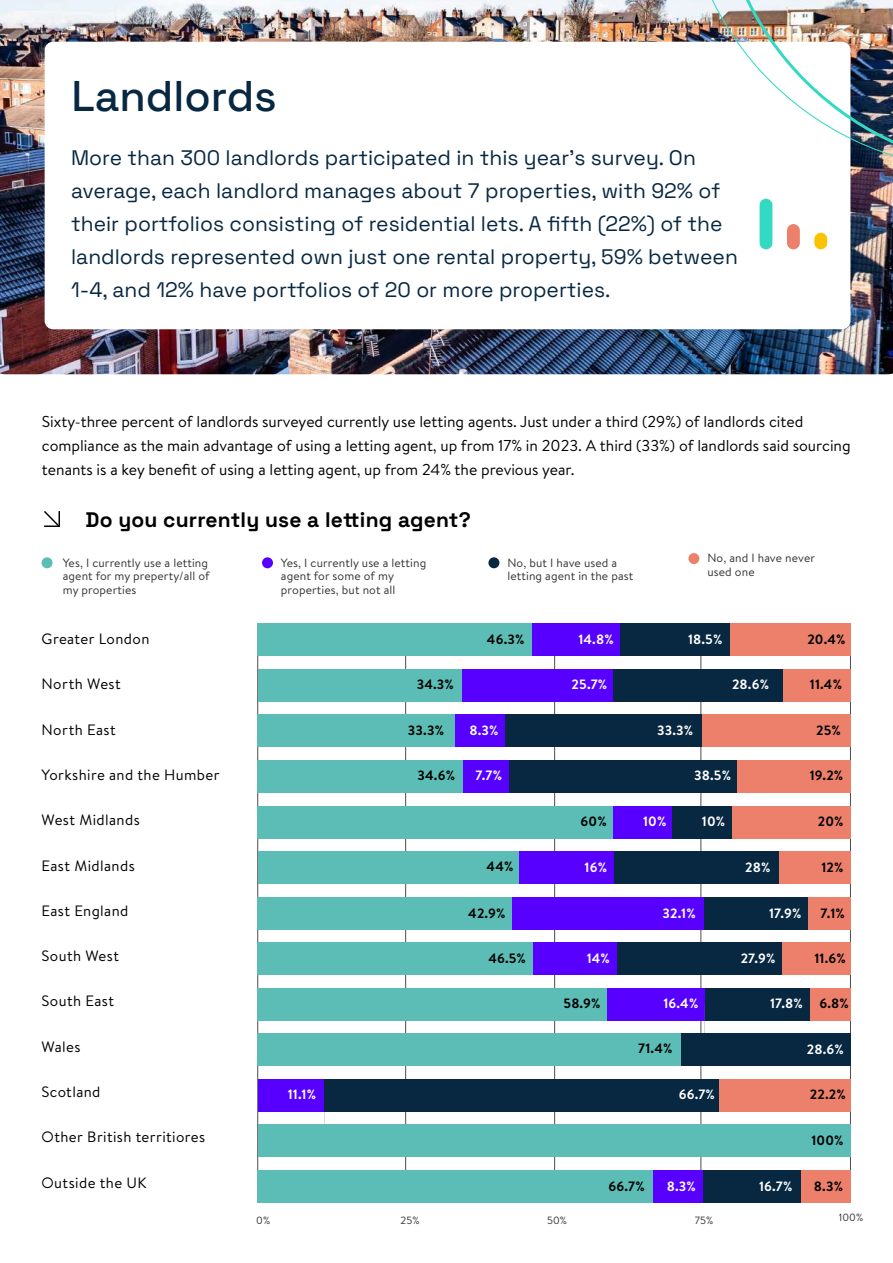
<style>
.page{position:relative;width:893px;height:1263px;background:#fff}
.page>*{position:absolute;margin:0;border:0;box-sizing:border-box;transform-origin:0 0}
.t1{font:300 42.9px "Space Grotesk";color:#082842}
.t2{font:300 21px/33px "Space Grotesk";color:#082842}
.t3{font:300 21px "Space Grotesk";letter-spacing:.01em;color:#000}
.t4{font:15.75px/24px "Brandon Text";color:#000}
.t5{font:15px "Brandon Text";letter-spacing:.025em;color:#000}
.t6{font:700 13.5px "Brandon Text";letter-spacing:.01em;color:#fff}
.t7{font:700 13.5px "Brandon Text";letter-spacing:.01em;color:#000}
.t8{font:12px/13.5px "Brandon Text";letter-spacing:.01em;color:#333}
.t9{font:10.5px "Brandon Text";letter-spacing:.01em;color:#333}
</style>
<div class="page">
<img style="left:0;top:0;width:893px;height:374px">
<div style="left:45px;top:42px;width:805px;height:287px;background:#fff;border-radius:9px"></div>
<div style="left:760px;top:199px;width:12px;height:50px;background:#33d9c2;border-radius:6px"></div>
<div style="left:787px;top:224px;width:13px;height:25px;background:#ed806b;border-radius:6px"></div>
<div style="left:814px;top:233px;width:13px;height:16px;background:#fac200;border-radius:6px"></div>
<img style="left:682px;top:0;width:211px;height:171px">
<hr style="left:257px;top:634px;width:1px;height:569px;background:#4d4d4d">
<hr style="left:405px;top:634px;width:1px;height:569px;background:#4d4d4d">
<hr style="left:554px;top:634px;width:1px;height:569px;background:#4d4d4d">
<hr style="left:701px;top:634px;width:1px;height:569px;background:#4d4d4d">
<hr style="left:850px;top:634px;width:1px;height:569px;background:#4d4d4d">
<div style="left:532px;top:623px;width:88px;height:33px;background:#5800ff"></div>
<div style="left:461px;top:669px;width:152px;height:33px;background:#5800ff"></div>
<div style="left:455px;top:714px;width:58px;height:33px;background:#5800ff"></div>
<div style="left:463px;top:760px;width:50px;height:33px;background:#5800ff"></div>
<div style="left:613px;top:805px;width:60px;height:33px;background:#5800ff"></div>
<div style="left:518px;top:851px;width:103px;height:33px;background:#5800ff"></div>
<div style="left:512px;top:897px;width:204px;height:32px;background:#5800ff"></div>
<div style="left:533px;top:942px;width:92px;height:33px;background:#5800ff"></div>
<div style="left:607px;top:988px;width:109px;height:33px;background:#5800ff"></div>
<div style="left:258px;top:1079px;width:66px;height:33px;background:#5800ff"></div>
<div style="left:653px;top:1170px;width:63px;height:33px;background:#5800ff"></div>
<div style="left:258px;top:623px;width:274px;height:33px;background:#5bbdb5"></div>
<div style="left:258px;top:669px;width:203px;height:33px;background:#5bbdb5"></div>
<div style="left:258px;top:714px;width:197px;height:33px;background:#5bbdb5"></div>
<div style="left:258px;top:760px;width:205px;height:33px;background:#5bbdb5"></div>
<div style="left:258px;top:805px;width:355px;height:33px;background:#5bbdb5"></div>
<div style="left:258px;top:851px;width:260px;height:33px;background:#5bbdb5"></div>
<div style="left:257px;top:897px;width:255px;height:32px;background:#5bbdb5"></div>
<div style="left:258px;top:942px;width:275px;height:33px;background:#5bbdb5"></div>
<div style="left:258px;top:988px;width:349px;height:33px;background:#5bbdb5"></div>
<div style="left:258px;top:1033px;width:423px;height:33px;background:#5bbdb5"></div>
<div style="left:258px;top:1124px;width:593px;height:33px;background:#5bbdb5"></div>
<div style="left:257px;top:1170px;width:396px;height:33px;background:#5bbdb5"></div>
<div style="left:620px;top:623px;width:110px;height:33px;background:#082842"></div>
<div style="left:613px;top:669px;width:170px;height:33px;background:#082842"></div>
<div style="left:506px;top:714px;width:197px;height:33px;background:#082842"></div>
<div style="left:509px;top:760px;width:228px;height:33px;background:#082842"></div>
<div style="left:672px;top:805px;width:60px;height:33px;background:#082842"></div>
<div style="left:614px;top:851px;width:166px;height:33px;background:#082842"></div>
<div style="left:704px;top:897px;width:106px;height:32px;background:#082842"></div>
<div style="left:617px;top:942px;width:166px;height:33px;background:#082842"></div>
<div style="left:705px;top:988px;width:119px;height:33px;background:#082842"></div>
<div style="left:681px;top:1033px;width:169px;height:33px;background:#082842"></div>
<div style="left:324px;top:1079px;width:395px;height:33px;background:#082842"></div>
<div style="left:703px;top:1170px;width:99px;height:33px;background:#082842"></div>
<div style="left:730px;top:623px;width:121px;height:33px;background:#ec806b"></div>
<div style="left:783px;top:669px;width:67px;height:33px;background:#ec806b"></div>
<div style="left:703px;top:714px;width:148px;height:33px;background:#ec806b"></div>
<div style="left:737px;top:760px;width:114px;height:33px;background:#ec806b"></div>
<div style="left:732px;top:805px;width:118px;height:33px;background:#ec806b"></div>
<div style="left:780px;top:851px;width:71px;height:33px;background:#ec806b"></div>
<div style="left:809px;top:897px;width:42px;height:32px;background:#ec806b"></div>
<div style="left:782px;top:942px;width:69px;height:33px;background:#ec806b"></div>
<div style="left:811px;top:988px;width:40px;height:33px;background:#ec806b"></div>
<div style="left:719px;top:1079px;width:132px;height:33px;background:#ec806b"></div>
<div style="left:802px;top:1170px;width:49px;height:33px;background:#ec806b"></div>
<svg style="left:44px;top:511px;width:16px;height:16px"></svg>
<div style="left:42px;top:557px;width:11px;height:11px;background:#5bbdb5;border-radius:50%"></div>
<div style="left:688px;top:553px;width:11px;height:11px;background:#ec806b;border-radius:50%"></div>
<div style="left:488px;top:557px;width:11px;height:11px;background:#082842;border-radius:50%"></div>
<div style="left:262px;top:557px;width:11px;height:11px;background:#5800ff;border-radius:50%"></div>
<h1 class="t1" style="left:71px;top:65px;width:207px">Landlords</h1>
<p class="t2" style="left:71px;top:140px;width:668px">More than 300 landlords participated in this year’s survey. On average, each landlord manages about 7 properties, with 92% of their portfolios consisting of residential lets. A fifth (22%) of the landlords represented own just one rental property, 59% between 1-4, and 12% have portfolios of 20 or more properties.</p>
<p class="t4" style="left:42px;top:409px;width:810px">Sixty-three percent of landlords surveyed currently use letting agents. Just under a third (29%) of landlords cited compliance as the main advantage of using a letting agent, up from 17% in 2023. A third (33%) of landlords said sourcing tenants is a key benefit of using a letting agent, up from 24% the previous year.</p>
<p class="t3" style="left:86px;top:505px;width:387px">Do you currently use a letting agent?</p>
<p class="t8" style="left:63px;top:555px;width:148px">Yes, I currently use a letting agent for my preperty/all of my properties</p>
<p class="t8" style="left:707px;top:551px;width:109px">No, and I have never used one</p>
<p class="t8" style="left:507px;top:555px;width:127px">No, but I have used a letting agent in the past</p>
<p class="t8" style="left:281px;top:555px;width:147px">Yes, I currently use a letting agent for some of my properties, but not all</p>
<p class="t5" style="left:41px;top:628px;width:110px">Greater London</p>
<p class="t5" style="left:41px;top:674px;width:81px">North West</p>
<p class="t5" style="left:41px;top:719px;width:76px">North East</p>
<p class="t5" style="left:41px;top:764px;width:180px">Yorkshire and the Humber</p>
<p class="t5" style="left:41px;top:810px;width:100px">West Midlands</p>
<p class="t5" style="left:41px;top:855px;width:95px">East Midlands</p>
<p class="t5" style="left:41px;top:900px;width:88px">East England</p>
<p class="t5" style="left:41px;top:946px;width:79px">South West</p>
<p class="t5" style="left:41px;top:991px;width:74px">South East</p>
<p class="t5" style="left:41px;top:1036px;width:41px">Wales</p>
<p class="t5" style="left:41px;top:1081px;width:61px">Scotland</p>
<p class="t5" style="left:41px;top:1127px;width:165px">Other British territiores</p>
<p class="t5" style="left:41px;top:1172px;width:107px">Outside the UK</p>
<p class="t7" style="left:417px;top:675px;width:39px">34.3%</p>
<p class="t7" style="left:408px;top:720px;width:38px">33.3%</p>
<p class="t7" style="left:418px;top:766px;width:39px">34.6%</p>
<p class="t7" style="left:487px;top:629px;width:39px">46.3%</p>
<p class="t6" style="left:469px;top:721px;width:31px">8.3%</p>
<p class="t6" style="left:476px;top:766px;width:28px">7.7%</p>
<p class="t7" style="left:487px;top:857px;width:28px">44%</p>
<p class="t7" style="left:468px;top:904px;width:39px">42.9%</p>
<p class="t7" style="left:488px;top:949px;width:39px">46.5%</p>
<p class="t6" style="left:578px;top:629px;width:37px">14.8%</p>
<p class="t6" style="left:572px;top:675px;width:37px">25.7%</p>
<p class="t7" style="left:581px;top:812px;width:28px">60%</p>
<p class="t6" style="left:584px;top:858px;width:24px">16%</p>
<p class="t6" style="left:587px;top:949px;width:25px">14%</p>
<p class="t7" style="left:564px;top:994px;width:38px">58.9%</p>
<p class="t7" style="left:807px;top:629px;width:40px">20.4%</p>
<p class="t7" style="left:810px;top:675px;width:34px">11.4%</p>
<p class="t7" style="left:816px;top:721px;width:26px">25%</p>
<p class="t7" style="left:810px;top:766px;width:35px">19.2%</p>
<p class="t7" style="left:818px;top:812px;width:27px">20%</p>
<p class="t7" style="left:821px;top:858px;width:24px">12%</p>
<p class="t7" style="left:821px;top:904px;width:26px">7.1%</p>
<p class="t7" style="left:814px;top:949px;width:33px">11.6%</p>
<p class="t7" style="left:819px;top:994px;width:31px">6.8%</p>
<p class="t6" style="left:688px;top:629px;width:36px">18.5%</p>
<p class="t6" style="left:732px;top:675px;width:39px">28.6%</p>
<p class="t6" style="left:657px;top:721px;width:38px">33.3%</p>
<p class="t6" style="left:694px;top:766px;width:38px">38.5%</p>
<p class="t6" style="left:702px;top:812px;width:25px">10%</p>
<p class="t6" style="left:643px;top:812px;width:25px">10%</p>
<p class="t6" style="left:745px;top:858px;width:27px">28%</p>
<p class="t6" style="left:769px;top:904px;width:34px">17.9%</p>
<p class="t6" style="left:741px;top:949px;width:36px">27.9%</p>
<p class="t6" style="left:770px;top:994px;width:34px">17.8%</p>
<p class="t6" style="left:662px;top:904px;width:35px">32.1%</p>
<p class="t6" style="left:663px;top:994px;width:37px">16.4%</p>
<p class="t7" style="left:638px;top:1039px;width:36px">71.4%</p>
<p class="t6" style="left:807px;top:1040px;width:39px">28.6%</p>
<p class="t6" style="left:288px;top:1085px;width:30px">11.1%</p>
<p class="t6" style="left:679px;top:1085px;width:38px">66.7%</p>
<p class="t7" style="left:810px;top:1085px;width:37px">22.2%</p>
<p class="t7" style="left:811px;top:1131px;width:34px">100%</p>
<p class="t7" style="left:608px;top:1177px;width:38px">66.7%</p>
<p class="t6" style="left:667px;top:1177px;width:31px">8.3%</p>
<p class="t6" style="left:759px;top:1177px;width:35px">16.7%</p>
<p class="t7" style="left:814px;top:1177px;width:31px">8.3%</p>
<p class="t9" style="left:256px;top:1213px;width:15px">0%</p>
<p class="t9" style="left:401px;top:1213px;width:21px">25%</p>
<p class="t9" style="left:547px;top:1213px;width:22px">50%</p>
<p class="t9" style="left:695px;top:1213px;width:20px">75%</p>
<p class="t9" style="left:839px;top:1210px;width:26px">100%</p>
</div>
